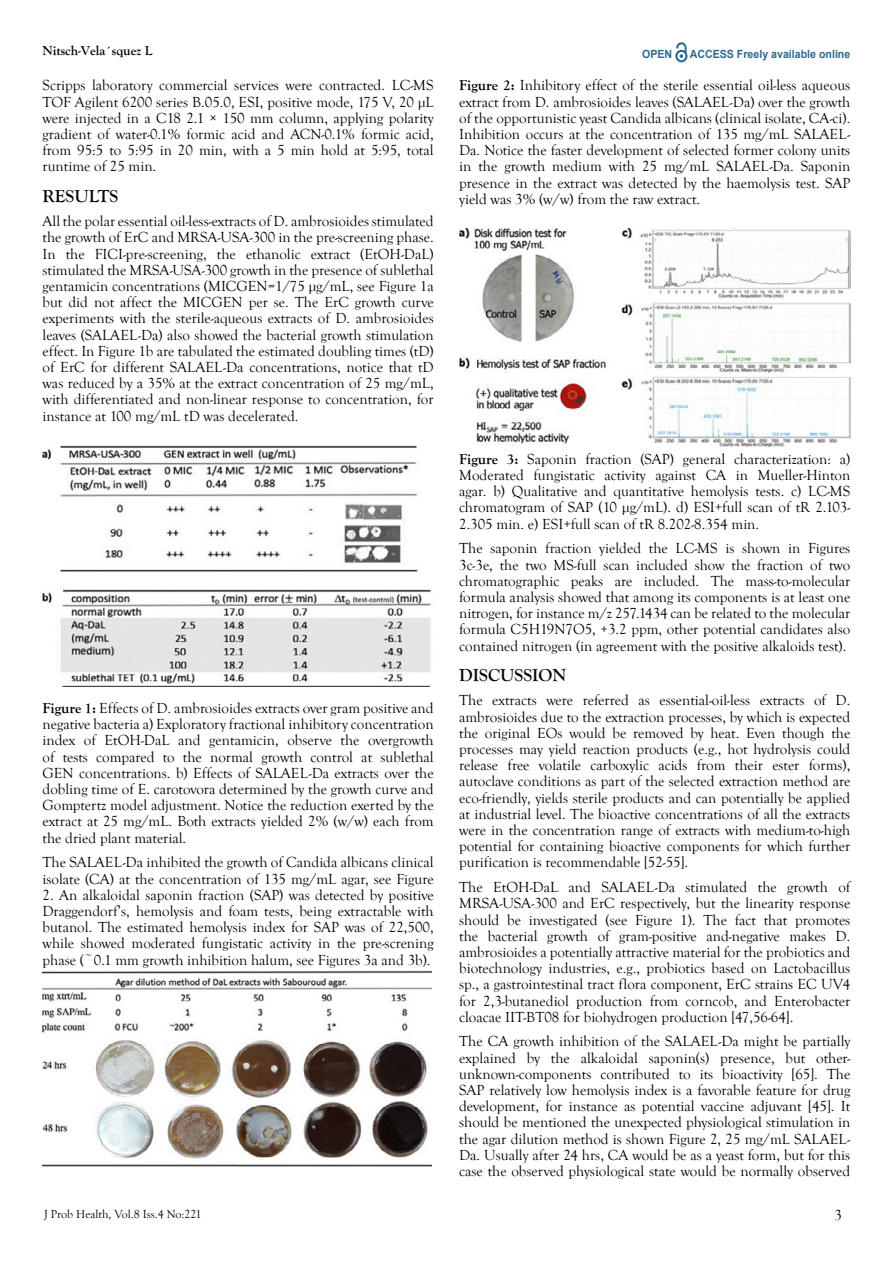
<style>
.page{position:relative;width:893px;height:1263px;background:#fff}
.page>*{position:absolute;margin:0;border:0;box-sizing:border-box;transform-origin:0 0}
.t1{font:700 18px "Goudy Old Style T";color:#000}
.t2{font:15px/16.2px "Goudy Old Style T";color:#000;text-align:justify}
.t3{font:700 13.5px "Goudy Old Style T";color:#000}
.t4{font:12px "Goudy Old Style T";color:#000}
.t5{font:700 11.25px "Arial";color:#2d6a8e;scale:.94 1}
.s1{font-weight:700}
</style>
<div class="page">
<svg style="left:675px;top:43px;width:12px;height:19px"></svg>
<img style="left:43px;top:445px;width:391px;height:242px">
<img style="left:43px;top:970px;width:389px;height:197px">
<img style="left:459px;top:228px;width:391px;height:219px">
<p class="t3" style="left:43px;top:43px;width:111px">Nitsch-Vela´squez L</p>
<p class="t5" style="left:642px;top:47px;width:34px">OPEN</p>
<p class="t5" style="left:690px;top:46px;width:172px">ACCESS Freely available online</p>
<p class="t2" style="left:43px;top:78px;width:393px">Scripps laboratory commercial services were contracted. LC-MS TOF Agilent 6200 series B.05.0, ESI, positive mode, 175 V, 20 µL were injected in a C18 2.1 × 150 mm column, applying polarity gradient of water-0.1% formic acid and ACN-0.1% formic acid, from 95:5 to 5:95 in 20 min, with a 5 min hold at 5:95, total runtime of 25 min.</p>
<p class="t1" style="left:43px;top:186px;width:77px">RESULTS</p>
<p class="t2" style="left:43px;top:214px;width:393px">All the polar essential oil-less-extracts of D. ambrosioides stimulated the growth of ErC and MRSA-USA-300 in the pre-screening phase.<br>In the FICI-pre-screening, the ethanolic extract (EtOH-DaL) stimulated the MRSA-USA-300 growth in the presence of sublethal gentamicin concentrations (MICGEN=1/75 µg/mL, see Figure 1a but did not affect the MICGEN per se. The ErC growth curve experiments with the sterile-aqueous extracts of D. ambrosioides leaves (SALAEL-Da) also showed the bacterial growth stimulation effect. In Figure 1b are tabulated the estimated doubling times (tD) of ErC for different SALAEL-Da concentrations, notice that tD was reduced by a 35% at the extract concentration of 25 mg/mL, with differentiated and non-linear response to concentration, for instance at 100 mg/mL tD was decelerated.</p>
<p class="t2" style="left:43px;top:700px;width:393px"><span class="s1">Figure 1:</span> Effects of D. ambrosioides extracts over gram positive and negative bacteria a) Exploratory fractional inhibitory concentration index of EtOH-DaL and gentamicin, observe the overgrowth of tests compared to the normal growth control at sublethal GEN concentrations. b) Effects of SALAEL-Da extracts over the dobling time of E. carotovora determined by the growth curve and Gomptertz model adjustment. Notice the reduction exerted by the extract at 25 mg/mL. Both extracts yielded 2% (w/w) each from the dried plant material.</p>
<p class="t2" style="left:43px;top:855px;width:393px">The SALAEL-Da inhibited the growth of Candida albicans clinical isolate (CA) at the concentration of 135 mg/mL agar, see Figure</p>
<p class="t2" style="left:43px;top:887px;width:393px">2. An alkaloidal saponin fraction (SAP) was detected by positive Draggendorf’s, hemolysis and foam tests, being extractable with butanol. The estimated hemolysis index for SAP was of 22,500, while showed moderated fungistatic activity in the pre-screning phase (~0.1 mm growth inhibition halum, see Figures 3a and 3b).</p>
<p class="t4" style="left:44px;top:1207px;width:159px">J Prob Health, Vol.8 Iss.4 No:221</p>
<p class="t2" style="left:459px;top:78px;width:393px"><span class="s1">Figure 2:</span> Inhibitory effect of the sterile essential oil-less aqueous extract from D. ambrosioides leaves (SALAEL-Da) over the growth of the opportunistic yeast Candida albicans (clinical isolate, CA-ci).<br>Inhibition occurs at the concentration of 135 mg/mL SALAEL-Da. Notice the faster development of selected former colony units in the growth medium with 25 mg/mL SALAEL-Da. Saponin presence in the extract was detected by the haemolysis test. SAP yield was 3% (w/w) from the raw extract.</p>
<p class="t2" style="left:459px;top:451px;width:393px"><span class="s1">Figure 3:</span> Saponin fraction (SAP) general characterization: a)<br>Moderated fungistatic activity against CA in Mueller-Hinton agar. b) Qualitative and quantitative hemolysis tests. c) LC-MS chromatogram of SAP (10 µg/mL). d) ESI+full scan of tR 2.103- 2.305 min. e) ESI+full scan of tR 8.202-8.354 min.</p>
<p class="t2" style="left:459px;top:541px;width:393px">The saponin fraction yielded the LC-MS is shown in Figures 3c-3e, the two MS-full scan included show the fraction of two chromatographic peaks are included. The mass-to-molecular formula analysis showed that among its components is at least one nitrogen, for instance m/z 257.1434 can be related to the molecular formula C5H19N7O5, +3.2 ppm, other potential candidates also contained nitrogen (in agreement with the positive alkaloids test).</p>
<p class="t1" style="left:459px;top:665px;width:108px">DISCUSSION</p>
<p class="t2" style="left:459px;top:693px;width:393px">The extracts were referred as essential-oil-less extracts of D. ambrosioides due to the extraction processes, by which is expected the original EOs would be removed by heat. Even though the processes may yield reaction products (e.g., hot hydrolysis could release free volatile carboxylic acids from their ester forms), autoclave conditions as part of the selected extraction method are eco-friendly, yields sterile products and can potentially be applied at industrial level. The bioactive concentrations of all the extracts were in the concentration range of extracts with medium-to-high potential for containing bioactive components for which further purification is recommendable [52-55].</p>
<p class="t2" style="left:459px;top:879px;width:393px">The EtOH-DaL and SALAEL-Da stimulated the growth of MRSA-USA-300 and ErC respectively, but the linearity response should be investigated (see Figure 1). The fact that promotes the bacterial growth of gram-positive and-negative makes D. ambrosioides a potentially attractive material for the probiotics and biotechnology industries, e.g., probiotics based on Lactobacillus sp., a gastrointestinal tract flora component, ErC strains EC UV4 for 2,3-butanediol production from corncob, and Enterobacter cloacae IIT-BT08 for biohydrogen production [47,56-64].</p>
<p class="t2" style="left:459px;top:1034px;width:393px">The CA growth inhibition of the SALAEL-Da might be partially explained by the alkaloidal saponin(s) presence, but other&shy;unknown-components contributed to its bioactivity [65]. The SAP relatively low hemolysis index is a favorable feature for drug development, for instance as potential vaccine adjuvant [45]. It should be mentioned the unexpected physiological stimulation in the agar dilution method is shown Figure 2, 25 mg/mL SALAEL-Da. Usually after 24 hrs, CA would be as a yeast form, but for this case the observed physiological state would be normally observed</p>
<p class="t2" style="left:834px;top:1208px;width:9px">3</p>
</div>
